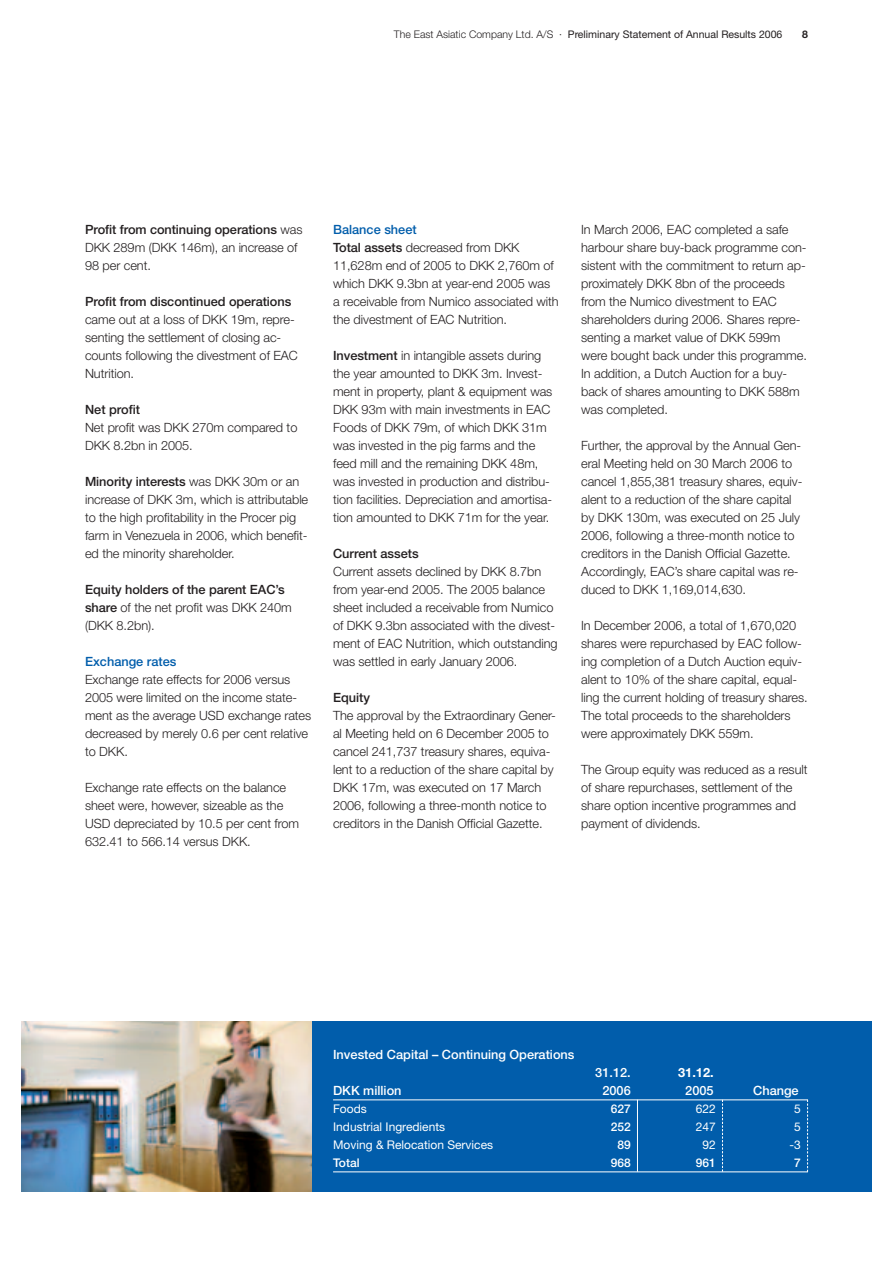
<style>
.page{position:relative;width:893px;height:1263px;background:#fff}
.page>*{position:absolute;margin:0;border:0;box-sizing:border-box;transform-origin:0 0}
.t1{font:300 12.75px/18px "Helvetica Neue";letter-spacing:-.005em;color:#231f20}
.t2{font:500 12.75px "Helvetica Neue";color:#fff}
.t3{font:500 12.75px "Helvetica Neue";letter-spacing:-.005em;color:#231f20}
.t4{font:500 12.75px "Helvetica Neue";color:#015dab}
.t5{font:700 12.75px "Helvetica Neue";color:#fff}
.t6{font:12px "Helvetica Neue";color:#fff}
.t7{font:500 12px "Helvetica Neue";color:#fff}
.t8{font:10.5px "Helvetica Neue";color:#231f20}
.t9{font:700 10.5px "Helvetica Neue";color:#231f20}
.s1{font-weight:300}
.s2{font-weight:500}
.s3{font-weight:500;color:#015dab}
</style>
<div class="page">
<div style="left:312px;top:1021px;width:560px;height:170px;background:#015dab"></div>
<img style="left:21px;top:1021px;width:291px;height:170px">
<svg style="left:807px;top:1100px;width:1px;height:71px"></svg>
<svg style="left:722px;top:1100px;width:1px;height:71px"></svg>
<hr style="left:637px;top:1100px;width:1px;height:72px;background:#fff">
<hr style="left:333px;top:1099px;width:475px;height:1px;background:#fff">
<hr style="left:333px;top:1171px;width:475px;height:1px;background:#fff">
<p class="t8" style="left:394px;top:31px;width:390px"><span class="s1">The East Asiatic Company Ltd. A/S ·</span> Preliminary Statement of Annual Results 2006</p>
<p class="t9" style="left:802px;top:30px;width:7px">8</p>
<p class="t1" style="left:85px;top:222px;width:219px"><span class="s2">Profit from continuing operations</span> was<br>DKK 289m (DKK 146m), an increase of<br>98 per cent.</p>
<p class="t3" style="left:85px;top:297px;width:208px">Profit from discontinued operations</p>
<p class="t1" style="left:85px;top:312px;width:214px">came out at a loss of DKK 19m, repre&shy;senting the settlement of closing ac&shy;counts following the divestment of EAC<br>Nutrition.</p>
<p class="t3" style="left:85px;top:405px;width:57px">Net profit</p>
<p class="t1" style="left:85px;top:420px;width:214px">Net profit was DKK 270m compared to<br>DKK 8.2bn in 2005.</p>
<p class="t1" style="left:85px;top:474px;width:225px"><span class="s2">Minority interests</span> was DKK 30m or an increase of DKK 3m, which is attributable to the high profitability in the Procer pig farm in Venezuela in 2006, which benefit&shy;ed the minority shareholder.</p>
<p class="t1" style="left:85px;top:582px;width:208px"><span class="s2">Equity holders of the parent EAC’s share</span> of the net profit was DKK 240m (DKK 8.2bn).</p>
<p class="t4" style="left:85px;top:657px;width:93px">Exchange rates</p>
<p class="t1" style="left:85px;top:672px;width:228px">Exchange rate effects for 2006 versus<br>2005 were limited on the income state&shy;ment as the average USD exchange rates decreased by merely 0.6 per cent relative to DKK.</p>
<p class="t1" style="left:85px;top:780px;width:216px">Exchange rate effects on the balance sheet were, however, sizeable as the USD depreciated by 10.5 per cent from 632.41 to 566.14 versus DKK.</p>
<p class="t1" style="left:333px;top:222px;width:227px"><span class="s3">Balance sheet<br></span><span class="s2">Total assets</span> decreased from DKK<br>11,628m end of 2005 to DKK 2,760m of which DKK 9.3bn at year-end 2005 was a receivable from Numico associated with the divestment of EAC Nutrition.</p>
<p class="t1" style="left:333px;top:348px;width:221px"><span class="s2">Investment</span> in intangible assets during the year amounted to DKK 3m. Invest&shy;ment in property, plant &amp; equipment was DKK 93m with main investments in EAC Foods of DKK 79m, of which DKK 31m was invested in the pig farms and the feed mill and the remaining DKK 48m, was invested in production and distribu&shy;tion facilities. Depreciation and amortisa&shy;tion amounted to DKK 71m for the year.</p>
<p class="t3" style="left:333px;top:549px;width:87px">Current assets</p>
<p class="t1" style="left:333px;top:564px;width:226px">Current assets declined by DKK 8.7bn from year-end 2005. The 2005 balance sheet included a receivable from Numico of DKK 9.3bn associated with the divest&shy;ment of EAC Nutrition, which outstanding was settled in early January 2006.</p>
<p class="t3" style="left:333px;top:693px;width:39px">Equity</p>
<p class="t1" style="left:333px;top:708px;width:224px">The approval by the Extraordinary Gener&shy;al Meeting held on 6 December 2005 to cancel 241,737 treasury shares, equiva&shy;lent to a reduction of the share capital by DKK 17m, was executed on 17 March 2006, following a three-month notice to creditors in the Danish Official Gazette.</p>
<p class="t1" style="left:581px;top:222px;width:227px">In March 2006, EAC completed a safe harbour share buy-back programme con&shy;sistent with the commitment to return ap&shy;proximately DKK 8bn of the proceeds from the Numico divestment to EAC shareholders during 2006. Shares repre&shy;senting a market value of DKK 599m were bought back under this programme.<br>In addition, a Dutch Auction for a buy&shy;back of shares amounting to DKK 588m was completed.</p>
<p class="t1" style="left:581px;top:438px;width:223px">Further, the approval by the Annual Gen&shy;eral Meeting held on 30 March 2006 to cancel 1,855,381 treasury shares, equiv&shy;alent to a reduction of the share capital by DKK 130m, was executed on 25 July 2006, following a three-month notice to creditors in the Danish Official Gazette.<br>Accordingly, EAC’s share capital was re&shy;duced to DKK 1,169,014,630.</p>
<p class="t1" style="left:581px;top:618px;width:228px">In December 2006, a total of 1,670,020 shares were repurchased by EAC follow&shy;ing completion of a Dutch Auction equiv&shy;alent to 10% of the share capital, equal&shy;ling the current holding of treasury shares.<br>The total proceeds to the shareholders were approximately DKK 559m.</p>
<p class="t1" style="left:581px;top:762px;width:228px">The Group equity was reduced as a result of share repurchases, settlement of the share option incentive programmes and payment of dividends.</p>
<p class="t2" style="left:333px;top:1050px;width:243px">Invested Capital – Continuing Operations</p>
<p class="t2" style="left:595px;top:1068px;width:37px">31.12.</p>
<p class="t5" style="left:678px;top:1068px;width:37px">31.12.</p>
<p class="t2" style="left:333px;top:1086px;width:70px">DKK million</p>
<p class="t2" style="left:602px;top:1086px;width:30px">2006</p>
<p class="t2" style="left:685px;top:1086px;width:30px">2005</p>
<p class="t2" style="left:753px;top:1086px;width:47px">Change</p>
<p class="t6" style="left:333px;top:1105px;width:35px">Foods</p>
<p class="t7" style="left:611px;top:1105px;width:22px">627</p>
<p class="t6" style="left:696px;top:1105px;width:22px">622</p>
<p class="t6" style="left:794px;top:1105px;width:8px">5</p>
<p class="t6" style="left:333px;top:1123px;width:114px">Industrial Ingredients</p>
<p class="t7" style="left:611px;top:1123px;width:22px">252</p>
<p class="t6" style="left:696px;top:1123px;width:22px">247</p>
<p class="t6" style="left:794px;top:1123px;width:8px">5</p>
<p class="t6" style="left:333px;top:1141px;width:162px">Moving &amp; Relocation Services</p>
<p class="t7" style="left:617px;top:1141px;width:15px">89</p>
<p class="t6" style="left:702px;top:1141px;width:15px">92</p>
<p class="t6" style="left:789px;top:1141px;width:13px">-3</p>
<p class="t7" style="left:333px;top:1159px;width:28px">Total</p>
<p class="t7" style="left:611px;top:1159px;width:22px">968</p>
<p class="t7" style="left:696px;top:1159px;width:22px">961</p>
<p class="t7" style="left:794px;top:1159px;width:8px">7</p>
</div>
